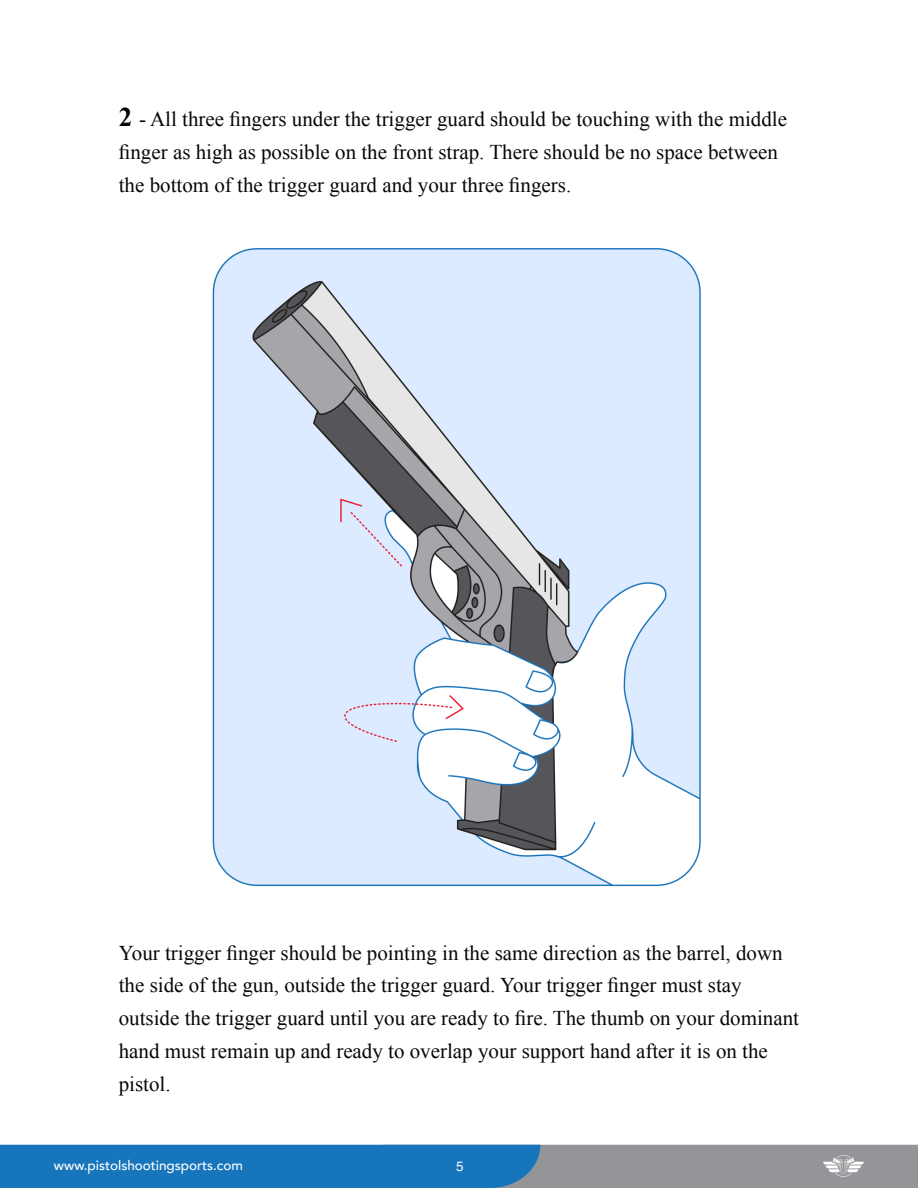
<style>
.page{position:relative;width:918px;height:1188px;background:#fff}
.page>*{position:absolute;margin:0;border:0;box-sizing:border-box;transform-origin:0 0}
.t1{font:21px/32.8px "Times New Roman";color:#080704}
.t2{font:500 13.5px "Avenir";color:#fff}
.t3{font:13.5px "Helvetica";color:#fff}
.s1{font-weight:700;font-size:27px}
</style>
<div class="page">
<svg style="left:0;top:1145px;width:918px;height:43px;background:#4982ad"></svg>
<img style="left:823px;top:1155px;width:40px;height:21px">
<img style="left:212px;top:248px;width:489px;height:639px">
<p class="t1" style="left:119px;top:104px;width:670px"><span class="s1">2</span> - All three fingers under the trigger guard should be touching with the middle finger as high as possible on the front strap. There should be no space between the bottom of the trigger guard and your three fingers.</p>
<p class="t1" style="left:119px;top:938px;width:682px">Your trigger finger should be pointing in the same direction as the barrel, down the side of the gun, outside the trigger guard. Your trigger finger must stay outside the trigger guard until you are ready to fire. The thumb on your dominant hand must remain up and ready to overlap your support hand after it is on the pistol.</p>
<p class="t2" style="left:54px;top:1156px;width:191px">www.pistolshootingsports.com</p>
<p class="t3" style="left:456px;top:1161px;width:9px">5</p>
</div>
